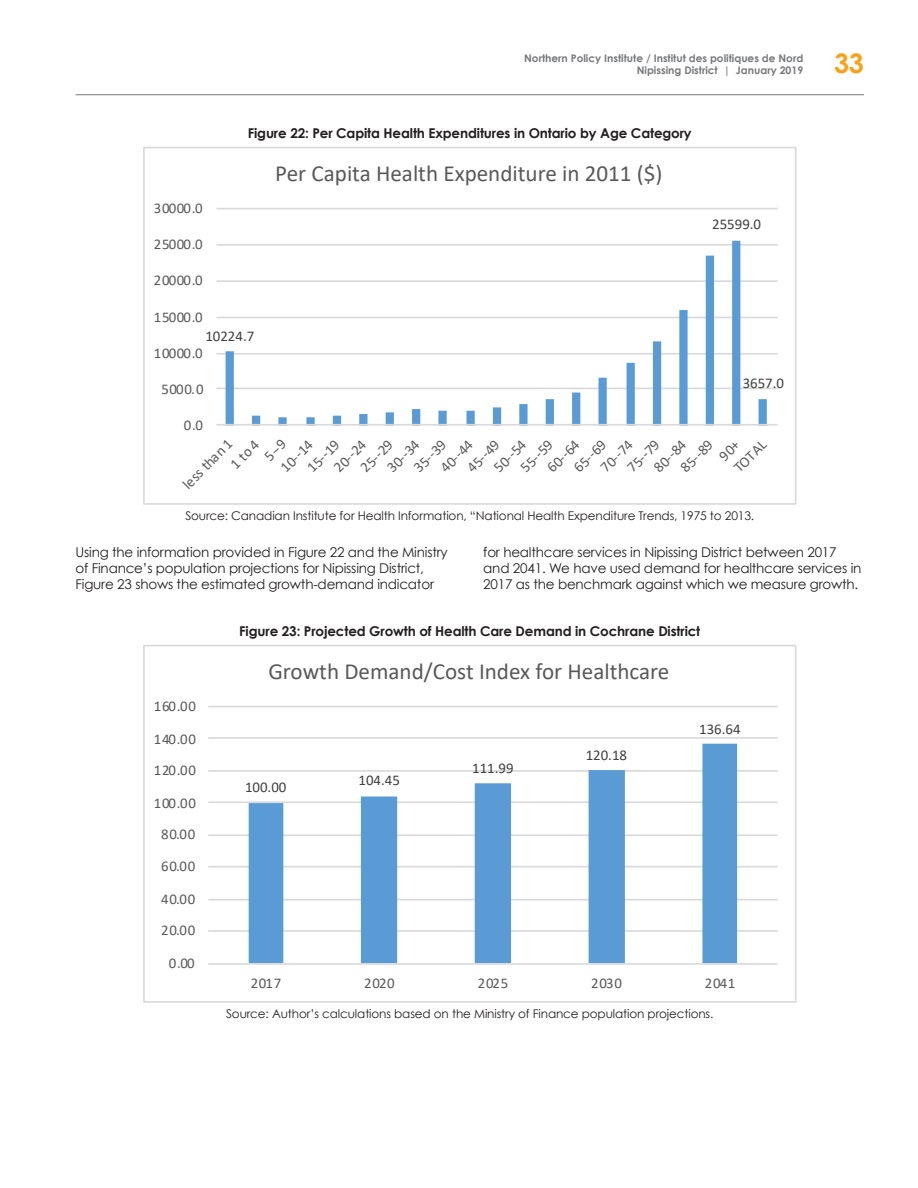
<style>
.page{position:relative;width:918px;height:1188px;background:#fff}
.page>*{position:absolute;margin:0;border:0;box-sizing:border-box;transform-origin:0 0}
.t1{font:700 27px "Century Gothic";color:#f7a11a}
.t2{font:23.1px "Calibri";color:#595959}
.t3{font:14.85px/19.8px "Calibri";letter-spacing:.05em;color:#595959}
.t4{font:14.85px "Calibri";color:#404040}
.Body{font:13.5px/16.2px "Century Gothic";letter-spacing:-.015em;color:#231f20}
.Figure_Text{font:700 13.5px "Century Gothic";letter-spacing:-.01em;color:#231f20}
.Sources_Text{font:12px "Century Gothic";letter-spacing:-.01em;color:#231f20}
.t5{font:700 10.5px/12px "Century Gothic";color:#77787b;text-align:right}
</style>
<div class="page">
<hr style="left:76px;top:94px;width:788px;height:1px;background:#77787b">
<hr style="left:217px;top:388px;width:561px;height:1px;background:#d9d9d9">
<hr style="left:217px;top:353px;width:561px;height:2px;background:#d9d9d9">
<hr style="left:217px;top:317px;width:561px;height:1px;background:#d9d9d9">
<hr style="left:217px;top:280px;width:561px;height:2px;background:#d9d9d9">
<hr style="left:217px;top:244px;width:561px;height:2px;background:#d9d9d9">
<hr style="left:217px;top:208px;width:561px;height:1px;background:#d9d9d9">
<svg style="left:226px;top:241px;width:541px;height:183px"></svg>
<hr style="left:217px;top:424px;width:561px;height:2px;background:#d9d9d9">
<div style="left:143px;top:147px;width:653px;height:358px;border:2px solid #d9d9d9"></div>
<hr style="left:208px;top:930px;width:570px;height:2px;background:#d9d9d9">
<hr style="left:208px;top:899px;width:570px;height:1px;background:#d9d9d9">
<hr style="left:208px;top:866px;width:570px;height:1px;background:#d9d9d9">
<hr style="left:208px;top:834px;width:570px;height:2px;background:#d9d9d9">
<hr style="left:208px;top:801px;width:570px;height:2px;background:#d9d9d9">
<hr style="left:208px;top:770px;width:570px;height:2px;background:#d9d9d9">
<hr style="left:208px;top:737px;width:570px;height:2px;background:#d9d9d9">
<hr style="left:208px;top:706px;width:570px;height:1px;background:#d9d9d9">
<svg style="left:249px;top:744px;width:488px;height:219px"></svg>
<hr style="left:208px;top:963px;width:570px;height:2px;background:#d9d9d9">
<div style="left:143px;top:645px;width:653px;height:358px;border:2px solid #d9d9d9"></div>
<p class="t5" style="left:524px;top:52px;width:281px">Northern Policy Institute / Institut des politiques de Nord<br>Nipissing District | January 2019</p>
<h1 class="t1" style="left:834px;top:46px;width:31px">33</h1>
<p class="Figure_Text" style="left:248px;top:125px;width:446px">Figure 22: Per Capita Health Expenditures in Ontario by Age Category</p>
<p class="t3" style="left:154px;top:198px;width:50px">30000.0</p>
<p class="t3" style="left:154px;top:234px;width:50px">25000.0</p>
<p class="t3" style="left:154px;top:270px;width:50px">20000.0</p>
<p class="t3" style="left:154px;top:306px;width:50px">15000.0</p>
<p class="t4" style="left:205px;top:326px;width:50px">10224.7</p>
<p class="t3" style="left:154px;top:343px;width:50px">10000.0</p>
<p class="t3" style="left:161px;top:379px;width:44px">5000.0</p>
<p class="t3" style="left:184px;top:415px;width:21px">0.0</p>
<p class="t2" style="left:275px;top:158px;width:389px">Per Capita Health Expenditure in 2011 ($)</p>
<p class="t4" style="left:712px;top:214px;width:50px">25599.0</p>
<p class="t4" style="left:743px;top:372px;width:43px">3657.0</p>
<p class="t3" style="left:211px;top:445px;width:35px;text-indent:-48px;rotate:-45deg">less than 1<br>1 to 4</p>
<p class="t3" style="left:259px;top:451px;width:26px;rotate:-45deg">5--9</p>
<p class="t3" style="left:676px;top:463px;width:40px;rotate:-45deg">85--89</p>
<p class="t3" style="left:729px;top:463px;width:41px;rotate:-45deg">TOTAL</p>
<p class="t3" style="left:649px;top:463px;width:40px;rotate:-45deg">80--84</p>
<p class="t3" style="left:276px;top:463px;width:40px;rotate:-45deg">10--14</p>
<p class="t3" style="left:329px;top:463px;width:40px;rotate:-45deg">20--24</p>
<p class="t3" style="left:382px;top:463px;width:40px;rotate:-45deg">30--34</p>
<p class="t3" style="left:436px;top:463px;width:40px;rotate:-45deg">40--44</p>
<p class="t3" style="left:489px;top:463px;width:40px;rotate:-45deg">50--54</p>
<p class="t3" style="left:542px;top:463px;width:40px;rotate:-45deg">60--64</p>
<p class="t3" style="left:596px;top:463px;width:40px;rotate:-45deg">70--74</p>
<p class="t3" style="left:516px;top:463px;width:40px;rotate:-45deg">55--59</p>
<p class="t3" style="left:302px;top:463px;width:40px;rotate:-45deg">15--19</p>
<p class="t3" style="left:356px;top:463px;width:40px;rotate:-45deg">25--29</p>
<p class="t3" style="left:409px;top:463px;width:40px;rotate:-45deg">35--39</p>
<p class="t3" style="left:462px;top:463px;width:40px;rotate:-45deg">45--49</p>
<p class="t3" style="left:569px;top:463px;width:40px;rotate:-45deg">65--69</p>
<p class="t3" style="left:622px;top:463px;width:40px;rotate:-45deg">75--79</p>
<p class="Sources_Text" style="left:185px;top:509px;width:570px">Source: Canadian Institute for Health Information, “National Health Expenditure Trends, 1975 to 2013.</p>
<p class="Body" style="left:76px;top:544px;width:374px">Using the information provided in Figure 22 and the Ministry of Finance’s population projections for Nipissing District,<br>Figure 23 shows the estimated growth-demand indicator</p>
<p class="Body" style="left:483px;top:544px;width:380px">for healthcare services in Nipissing District between 2017 and 2041. We have used demand for healthcare services in<br>2017 as the benchmark against which we measure growth.</p>
<p class="Figure_Text" style="left:239px;top:622px;width:463px">Figure 23: Projected Growth of Health Care Demand in Cochrane District</p>
<p class="t3" style="left:154px;top:696px;width:44px">160.00</p>
<p class="t3" style="left:154px;top:729px;width:44px">140.00</p>
<p class="t3" style="left:154px;top:760px;width:44px">120.00</p>
<p class="t3" style="left:154px;top:793px;width:44px">100.00</p>
<p class="t3" style="left:161px;top:824px;width:35px">80.00</p>
<p class="t3" style="left:161px;top:856px;width:35px">60.00</p>
<p class="t3" style="left:161px;top:889px;width:35px">40.00</p>
<p class="t3" style="left:161px;top:920px;width:35px">20.00</p>
<p class="t3" style="left:169px;top:953px;width:27px">0.00</p>
<p class="t2" style="left:268px;top:656px;width:403px">Growth Demand/Cost Index for Healthcare</p>
<p class="t4" style="left:245px;top:776px;width:43px">100.00</p>
<p class="t4" style="left:359px;top:770px;width:43px">104.45</p>
<p class="t4" style="left:472px;top:758px;width:43px">111.99</p>
<p class="t4" style="left:586px;top:745px;width:43px">120.18</p>
<p class="t4" style="left:699px;top:719px;width:43px">136.64</p>
<p class="t3" style="left:251px;top:973px;width:32px">2017</p>
<p class="t3" style="left:364px;top:973px;width:32px">2020</p>
<p class="t3" style="left:478px;top:973px;width:32px">2025</p>
<p class="t3" style="left:591px;top:973px;width:32px">2030</p>
<p class="t3" style="left:705px;top:973px;width:32px">2041</p>
<p class="Sources_Text" style="left:226px;top:1007px;width:489px">Source: Author’s calculations based on the Ministry of Finance population projections.</p>
</div>
